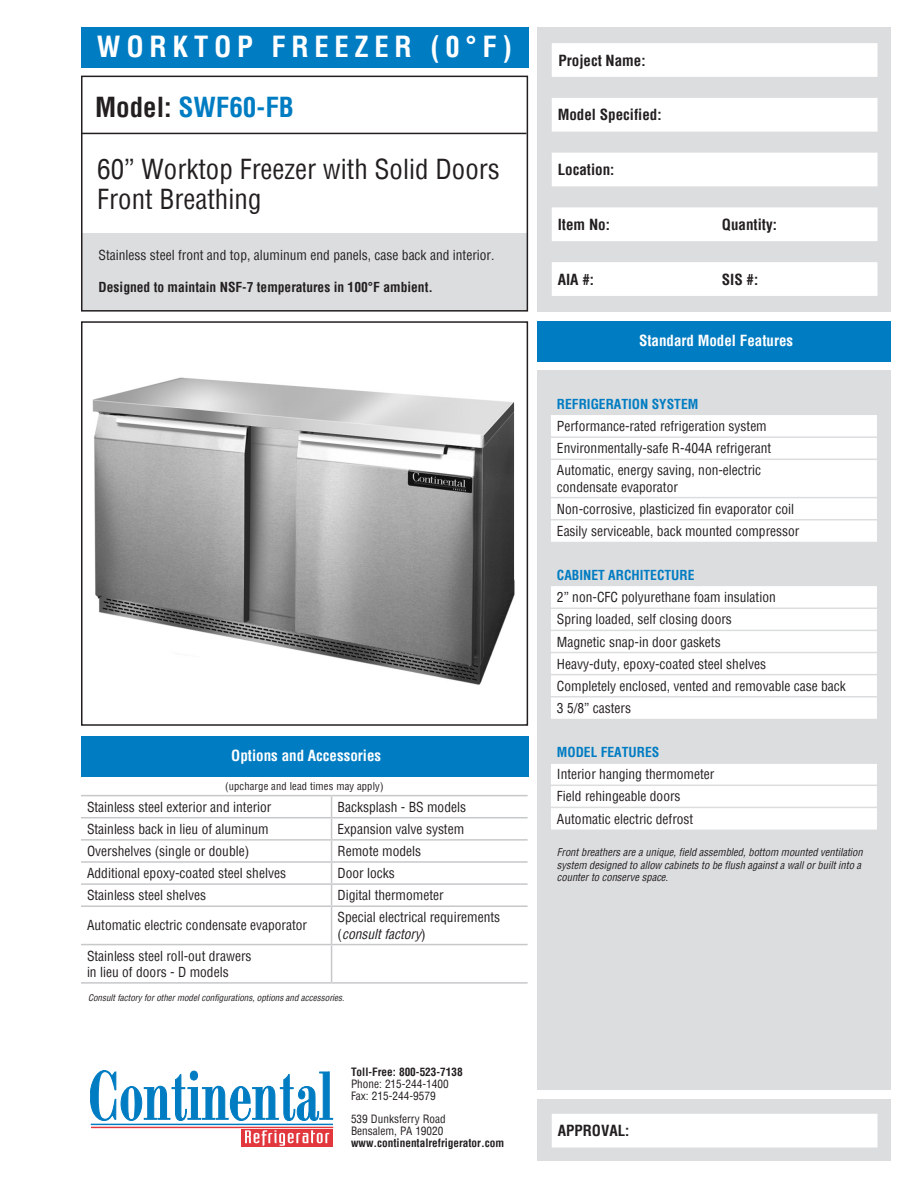
<style>
.page{position:relative;width:918px;height:1188px;background:#fff}
.page>*{position:absolute;margin:0;border:0;box-sizing:border-box;transform-origin:0 0}
.t1{font:700 condensed 28.5px "Helvetica";letter-spacing:.2em;color:#fff}
.t2{font:condensed 27px/30px "Helvetica";color:#231f20}
.t3{font:700 condensed 27px "Helvetica";color:#007cc2}
.t4{font:700 condensed 15px "Helvetica";color:#231f20}
.t5{font:700 condensed 15px "Helvetica";color:#fff}
.t6{font:condensed 13.5px "Helvetica";color:#231f20}
.t7{font:700 condensed 13.5px "Helvetica";color:#007cc2}
.t8{font:700 condensed 13.5px "Helvetica";color:#231f20}
.t9{font:italic condensed 13.5px "Helvetica";color:#231f20}
.t10{font:condensed 11.25px "Helvetica";color:#231f20}
.t11{font:700 condensed 11.25px "Helvetica";color:#231f20}
.t12{font:italic condensed 10.5px/12.6px "Helvetica";color:#231f20}
.t13{font:condensed 10.5px "Helvetica";letter-spacing:.015em;color:#231f20}
.t14{font:italic condensed 9px "Helvetica";color:#231f20}
.s1{color:#231f20}
.s2{font-style:normal}
</style>
<div class="page">
<div style="left:538px;top:1099px;width:353px;height:62px;background:#dcdddf"></div>
<div style="left:81px;top:233px;width:446px;height:77px;background:#dcdddf"></div>
<div style="left:81px;top:321px;width:447px;height:405px;border:2px solid #231f20"></div>
<div style="left:538px;top:321px;width:353px;height:40px;background:#007cc2"></div>
<div style="left:538px;top:370px;width:353px;height:720px;background:#dcdddf"></div>
<div style="left:538px;top:27px;width:353px;height:285px;background:#dcdddf"></div>
<svg style="left:90px;top:1070px;width:243px;height:51px"></svg>
<hr style="left:91px;top:1124px;width:242px;height:1px;background:#007cc2">
<hr style="left:91px;top:1127px;width:242px;height:1px;background:#e1373d">
<div style="left:241px;top:1129px;width:92px;height:17px;background:#e1373d"></div>
<svg style="left:245px;top:1130px;width:84px;height:16px"></svg>
<svg style="left:552px;top:43px;width:326px;height:253px;fill:#fff"></svg>
<div style="left:81px;top:76px;width:447px;height:236px;border:2px solid #231f20"></div>
<div style="left:81px;top:27px;width:447px;height:40px;background:#007cc2"></div>
<div style="left:552px;top:1114px;width:326px;height:34px;background:#fff"></div>
<div style="left:81px;top:736px;width:447px;height:40px;background:#007cc2"></div>
<hr style="left:81px;top:133px;width:445px;height:1px;background:#231f20">
<hr style="left:81px;top:795px;width:251px;height:1px;background:#c7c8ca">
<hr style="left:332px;top:795px;width:196px;height:1px;background:#c7c8ca">
<hr style="left:332px;top:817px;width:196px;height:1px;background:#c7c8ca">
<hr style="left:81px;top:817px;width:251px;height:1px;background:#c7c8ca">
<hr style="left:81px;top:839px;width:251px;height:2px;background:#c7c8ca">
<hr style="left:332px;top:839px;width:196px;height:2px;background:#c7c8ca">
<hr style="left:81px;top:861px;width:251px;height:2px;background:#c7c8ca">
<hr style="left:332px;top:861px;width:196px;height:2px;background:#c7c8ca">
<hr style="left:81px;top:883px;width:251px;height:2px;background:#c7c8ca">
<hr style="left:332px;top:883px;width:196px;height:2px;background:#c7c8ca">
<svg style="left:331px;top:796px;width:1px;height:109px"></svg>
<hr style="left:81px;top:905px;width:251px;height:2px;background:#c7c8ca">
<hr style="left:332px;top:905px;width:196px;height:2px;background:#c7c8ca">
<hr style="left:331px;top:907px;width:1px;height:37px;background:#c7c8ca">
<hr style="left:81px;top:944px;width:251px;height:1px;background:#c7c8ca">
<hr style="left:332px;top:944px;width:196px;height:1px;background:#c7c8ca">
<hr style="left:331px;top:945px;width:1px;height:37px;background:#c7c8ca">
<hr style="left:81px;top:982px;width:251px;height:2px;background:#c7c8ca">
<hr style="left:332px;top:982px;width:196px;height:2px;background:#c7c8ca">
<img style="left:92px;top:377px;width:423px;height:308px">
<svg style="left:551px;top:415px;width:326px;height:415px;background:#fafafa"></svg>
<div style="left:551px;top:498px;width:326px;height:44px;background:#fff"></div>
<svg style="left:551px;top:542px;width:326px;height:199px;fill:#fff"></svg>
<hr style="left:551px;top:459px;width:326px;height:1px;background:#dcdddf">
<hr style="left:551px;top:497px;width:326px;height:1px;background:#dcdddf">
<hr style="left:551px;top:519px;width:326px;height:1px;background:#dcdddf">
<hr style="left:551px;top:608px;width:326px;height:1px;background:#dcdddf">
<hr style="left:551px;top:630px;width:326px;height:1px;background:#dcdddf">
<hr style="left:551px;top:652px;width:326px;height:1px;background:#dcdddf">
<hr style="left:551px;top:674px;width:326px;height:1px;background:#dcdddf">
<hr style="left:551px;top:696px;width:326px;height:2px;background:#dcdddf">
<hr style="left:551px;top:762px;width:326px;height:2px;background:#dcdddf">
<hr style="left:551px;top:436px;width:326px;height:2px;background:#dcdddf">
<hr style="left:551px;top:785px;width:326px;height:1px;background:#dcdddf">
<hr style="left:551px;top:807px;width:326px;height:1px;background:#dcdddf">
<p class="t1" style="left:97px;top:28px;width:417px">WORKTOP FREEZER (0°F)</p>
<p class="t3" style="left:95px;top:89px;width:200px"><span class="s1">Model:</span> SWF60-FB</p>
<p class="t2" style="left:97px;top:154px;width:404px">60” Worktop Freezer with Solid Doors<br>Front Breathing</p>
<p class="t6" style="left:99px;top:246px;width:397px">Stainless steel front and top, aluminum end panels, case back and interior.</p>
<p class="t8" style="left:99px;top:278px;width:336px">Designed to maintain NSF-7 temperatures in 100°F ambient.</p>
<p class="t5" style="left:231px;top:746px;width:151px">Options and Accessories</p>
<p class="t13" style="left:225px;top:779px;width:160px">(upcharge and lead times may apply)</p>
<p class="t6" style="left:87px;top:798px;width:186px">Stainless steel exterior and interior</p>
<p class="t6" style="left:338px;top:798px;width:130px">Backsplash - BS models</p>
<p class="t6" style="left:87px;top:820px;width:183px">Stainless back in lieu of aluminum</p>
<p class="t6" style="left:338px;top:820px;width:128px">Expansion valve system</p>
<p class="t6" style="left:87px;top:842px;width:164px">Overshelves (single or double)</p>
<p class="t6" style="left:338px;top:842px;width:85px">Remote models</p>
<p class="t6" style="left:87px;top:864px;width:201px">Additional epoxy-coated steel shelves</p>
<p class="t6" style="left:338px;top:864px;width:59px">Door locks</p>
<p class="t6" style="left:87px;top:887px;width:121px">Stainless steel shelves</p>
<p class="t6" style="left:338px;top:887px;width:108px">Digital thermometer</p>
<p class="t6" style="left:87px;top:917px;width:222px">Automatic electric condensate evaporator</p>
<p class="t6" style="left:338px;top:909px;width:164px">Special electrical requirements</p>
<p class="t9" style="left:338px;top:925px;width:90px"><span class="s2">(</span>consult factory<span class="s2">)</span></p>
<p class="t6" style="left:87px;top:947px;width:166px">Stainless steel roll-out drawers</p>
<p class="t6" style="left:87px;top:963px;width:143px">in lieu of doors - D models</p>
<p class="t14" style="left:88px;top:992px;width:258px">Consult factory for other model configurations, options and accessories.</p>
<p class="t11" style="left:351px;top:1065px;width:113px">Toll-Free: 800-523-7138</p>
<p class="t10" style="left:351px;top:1077px;width:99px">Phone: 215-244-1400</p>
<p class="t10" style="left:351px;top:1089px;width:86px">Fax: 215-244-9579</p>
<p class="t10" style="left:351px;top:1112px;width:96px">539 Dunksferry Road</p>
<p class="t10" style="left:351px;top:1124px;width:94px">Bensalem, PA 19020</p>
<p class="t11" style="left:351px;top:1135px;width:155px">www.continentalrefrigerator.com</p>
<p class="t4" style="left:559px;top:50px;width:89px">Project Name:</p>
<p class="t4" style="left:558px;top:105px;width:105px">Model Specified:</p>
<p class="t4" style="left:558px;top:160px;width:58px">Location:</p>
<p class="t4" style="left:558px;top:215px;width:54px">Item No:</p>
<p class="t4" style="left:722px;top:215px;width:57px">Quantity:</p>
<p class="t4" style="left:558px;top:269px;width:38px">AIA #:</p>
<p class="t4" style="left:722px;top:269px;width:38px">SIS #:</p>
<p class="t5" style="left:639px;top:331px;width:156px">Standard Model Features</p>
<p class="t7" style="left:557px;top:395px;width:143px">REFRIGERATION SYSTEM</p>
<p class="t6" style="left:557px;top:417px;width:211px">Performance-rated refrigeration system</p>
<p class="t6" style="left:557px;top:440px;width:216px">Environmentally-safe R-404A refrigerant</p>
<p class="t6" style="left:557px;top:462px;width:206px">Automatic, energy saving, non-electric</p>
<p class="t6" style="left:557px;top:478px;width:123px">condensate evaporator</p>
<p class="t6" style="left:557px;top:500px;width:239px">Non-corrosive, plasticized fin evaporator coil</p>
<p class="t6" style="left:557px;top:522px;width:244px">Easily serviceable, back mounted compressor</p>
<p class="t7" style="left:557px;top:566px;width:139px">CABINET ARCHITECTURE</p>
<p class="t6" style="left:557px;top:589px;width:220px">2” non-CFC polyurethane foam insulation</p>
<p class="t6" style="left:557px;top:611px;width:177px">Spring loaded, self closing doors</p>
<p class="t6" style="left:557px;top:633px;width:165px">Magnetic snap-in door gaskets</p>
<p class="t6" style="left:557px;top:655px;width:211px">Heavy-duty, epoxy-coated steel shelves</p>
<p class="t6" style="left:557px;top:677px;width:290px">Completely enclosed, vented and removable case back</p>
<p class="t6" style="left:557px;top:699px;width:76px">3 5/8” casters</p>
<p class="t7" style="left:557px;top:743px;width:104px">MODEL FEATURES</p>
<p class="t6" style="left:557px;top:766px;width:159px">Interior hanging thermometer</p>
<p class="t6" style="left:557px;top:788px;width:125px">Field rehingeable doors</p>
<p class="t6" style="left:557px;top:810px;width:138px">Automatic electric defrost</p>
<p class="t12" style="left:557px;top:846px;width:307px">Front breathers are a unique, field assembled, bottom mounted ventilation system designed to allow cabinets to be flush against a wall or built into a counter to conserve space.</p>
<p class="t4" style="left:558px;top:1121px;width:73px">APPROVAL:</p>
</div>
